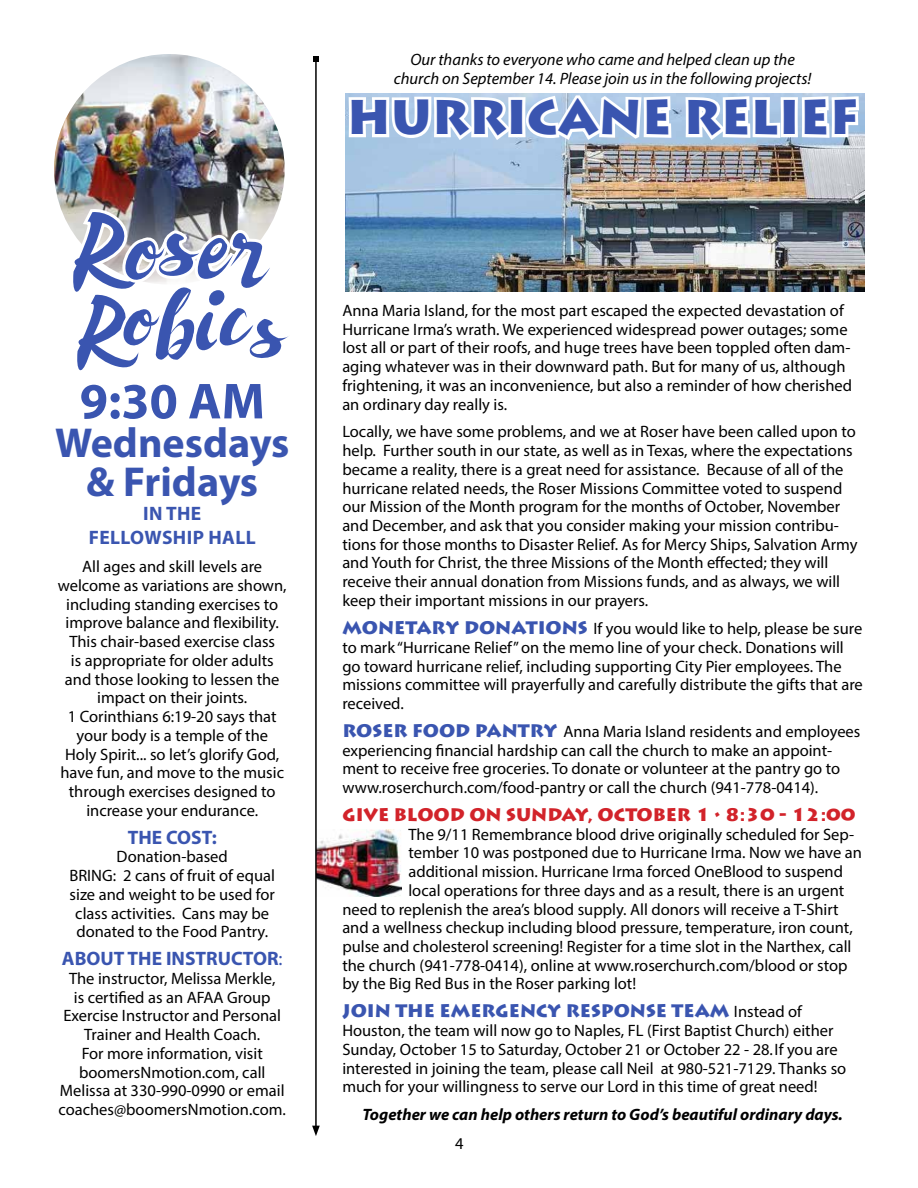
<style>
.page{position:relative;width:918px;height:1188px;background:#fff}
.page>*{position:absolute;margin:0;border:0;box-sizing:border-box;transform-origin:0 0}
.t1{font:114px "Rabusto";color:#3a55b0}
.t2{font:105px "Rabusto";letter-spacing:.005em;color:#3a55b0}
.t3{font:700 51px "Myriad Pro";color:#3a55b0}
.t4{font:900 48px "Lithos Pro";color:#3a55b0}
.t5{font:700 42px/39px "Myriad Pro";color:#3a55b0;text-align:center}
.t6{font:700 19.5px "Myriad Pro";color:#3a55b0}
.t7{font:700 19.5px/24px "Myriad Pro";letter-spacing:.02em;color:#3a55b0;text-align:center}
.t8{font:900 18px "Lithos Pro";color:#d2232a}
.t9{font:900 18px "Lithos Pro";color:#3a55b0}
.t10{font:16.5px/18.8px "Myriad Pro";color:#000}
.t11{font:italic 16.5px/18.8px "Myriad Pro";color:#000;text-align:center}
.t12{font:italic 700 16.5px "Myriad Pro";color:#000}
.s1{font-size:111px}
.s2{font-weight:400}
.s3{font-family:"Lithos Pro";font-weight:900;font-size:18px;color:#3a55b0}
.s4{font-family:"Myriad Pro";font-weight:400;font-size:16.5px;color:#000}
</style>
<div class="page">
<img style="left:317px;top:829px;width:85px;height:67px">
<hr style="left:315px;top:59px;width:2px;height:1069px;background:#000">
<svg style="left:313px;top:56px;width:6px;height:6px"></svg>
<svg style="left:312px;top:1126px;width:8px;height:10px"></svg>
<img style="left:54px;top:54px;width:231px;height:231px;border-radius:115px">
<svg style="left:68px;top:196px;width:214px;height:89px"></svg>
<img style="left:345px;top:94px;width:519px;height:198px">
<svg style="left:345px;top:93px;width:330px;height:52px"></svg>
<svg style="left:682px;top:93px;width:180px;height:52px"></svg>
<h1 class="t1" style="left:71px;top:192px;width:201px"><span class="s1">R</span>oser</h1>
<h2 class="t2" style="left:75px;top:273px;width:217px">Robics</h2>
<h3 class="t3" style="left:80px;top:368px;width:187px">9:30 AM</h3>
<h3 class="t5" style="left:55px;top:422px;width:235px">Wednesdays &amp; Fridays</h3>
<p class="t7" style="left:89px;top:501px;width:168px">IN THE<br>FELLOWSHIP HALL</p>
<p class="t10" style="left:58px;top:557px;width:230px;text-align:center">All ages and skill levels are welcome as variations are shown, including standing exercises to improve balance and flexibility.<br>This chair-based exercise class<br>is appropriate for older adults and those looking to lessen the impact on their joints.<br>1 Corinthians 6:19-20 says that your body is a temple of the<br>Holy Spirit... so let’s glorify God, have fun, and move to the music through exercises designed to increase your endurance.</p>
<p class="t6" style="left:128px;top:824px;width:91px">THE COST:</p>
<p class="t10" style="left:69px;top:847px;width:207px;text-align:center">Donation-based<br>BRING: 2 cans of fruit of equal size and weight to be used for class activities. Cans may be donated to the Food Pantry.</p>
<p class="t6" style="left:62px;top:946px;width:222px">ABOUT THE INSTRUCTOR<span class="s2">:</span></p>
<p class="t10" style="left:58px;top:969px;width:229px;text-align:center">The instructor, Melissa Merkle,<br>is certified as an AFAA Group<br>Exercise Instructor and Personal<br>Trainer and Health Coach.<br>For more information, visit boomersNmotion.com, call<br>Melissa at 330-990-0990 or email coaches@boomersNmotion.com.</p>
<p class="t11" style="left:394px;top:50px;width:419px">Our thanks to everyone who came and helped clean up the church on September 14. Please join us in the following projects!</p>
<h3 class="t4" style="left:347px;top:88px;width:513px">HURRICANE RELIEF</h3>
<p class="t10" style="left:342px;top:301px;width:511px">Anna Maria Island, for the most part escaped the expected devastation of Hurricane Irma’s wrath. We experienced widespread power outages; some lost all or part of their roofs, and huge trees have been toppled often dam&shy;aging whatever was in their downward path. But for many of us, although frightening, it was an inconvenience, but also a reminder of how cherished an ordinary day really is.</p>
<p class="t10" style="left:342px;top:422px;width:517px">Locally, we have some problems, and we at Roser have been called upon to help. Further south in our state, as well as in Texas, where the expectations became a reality, there is a great need for assistance. Because of all of the hurricane related needs, the Roser Missions Committee voted to suspend our Mission of the Month program for the months of October, November and December, and ask that you consider making your mission contribu&shy;tions for those months to Disaster Relief. As for Mercy Ships, Salvation Army and Youth for Christ, the three Missions of the Month effected; they will receive their annual donation from Missions funds, and as always, we will keep their important missions in our prayers.</p>
<p class="t10" style="left:342px;top:619px;width:522px"><span class="s3">MONETARY DONATIONS</span> If you would like to help, please be sure to mark “Hurricane Relief” on the memo line of your check. Donations will go toward hurricane relief, including supporting City Pier employees. The missions committee will prayerfully and carefully distribute the gifts that are received.</p>
<p class="t10" style="left:342px;top:722px;width:520px"><span class="s3">ROSER FOOD PANTRY</span> Anna Maria Island residents and employees experiencing financial hardship can call the church to make an appoint&shy;ment to receive free groceries. To donate or volunteer at the pantry go to www.roserchurch.com/food-pantry or call the church (941-778-0414).</p>
<p class="t8" style="left:342px;top:803px;width:515px">GIVE BLOOD ON SUNDAY, OCTOBER 1 • 8:30 - 12:00</p>
<p class="t10" style="left:408px;top:824px;width:447px">The 9/11 Remembrance blood drive originally scheduled for Sep-</p>
<p class="t10" style="left:408px;top:843px;width:455px">tember 10 was postponed due to Hurricane Irma. Now we have an</p>
<p class="t10" style="left:408px;top:862px;width:436px">additional mission. Hurricane Irma forced OneBlood to suspend</p>
<p class="t10" style="left:408px;top:881px;width:437px">local operations for three days and as a result, there is an urgent</p>
<p class="t10" style="left:342px;top:899px;width:498px">need to replenish the area’s blood supply. All donors will receive a T-Shirt</p>
<p class="t10" style="left:342px;top:918px;width:512px">and a wellness checkup including blood pressure, temperature, iron count,</p>
<p class="t10" style="left:342px;top:937px;width:511px">pulse and cholesterol screening! Register for a time slot in the Narthex, call</p>
<p class="t10" style="left:342px;top:956px;width:507px">the church (941-778-0414), online at www.roserchurch.com/blood or stop</p>
<p class="t10" style="left:342px;top:974px;width:295px">by the Big Red Bus in the Roser parking lot!</p>
<p class="t9" style="left:342px;top:1000px;width:461px">JOIN THE EMERGENCY RESPONSE TEAM <span class="s4">Instead of</span></p>
<p class="t10" style="left:342px;top:1021px;width:505px">Houston, the team will now go to Naples, FL (First Baptist Church) either Sunday, October 15 to Saturday, October 21 or October 22 - 28.If you are interested in joining the team, please call Neil at 980-521-7129. Thanks so much for your willingness to serve our Lord in this time of great need!</p>
<p class="t12" style="left:362px;top:1104px;width:482px">Together we can help others return to God’s beautiful ordinary days.</p>
<p class="t10" style="left:455px;top:1133px;width:10px">4</p>
</div>
